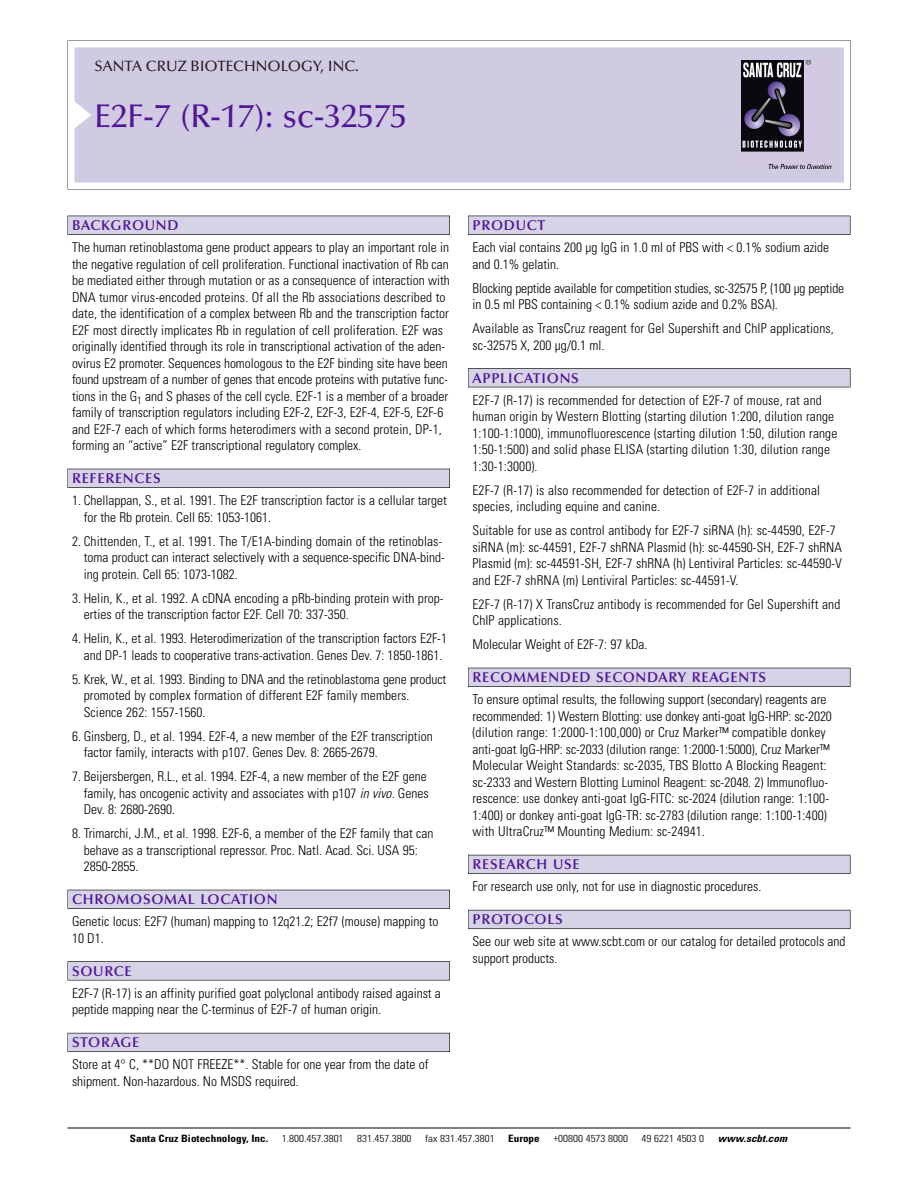
<style>
.page{position:relative;width:918px;height:1188px;background:#fff}
.page>*{position:absolute;margin:0;border:0;box-sizing:border-box;transform-origin:0 0}
.t1{font:500 33px "Optima";color:#511695}
.t2{font:500 15px "Optima";color:#231f20}
.t3{font:600 14.25px "Optima";letter-spacing:.05em;color:#511695}
.t4{font:300 condensed 13.5px/16.5px "Univers";color:#000}
.t5{font:300 condensed 10.2px "Univers";color:#000;scale:1.1 1}
.t6{font:700 condensed 10.2px "Univers";color:#000;scale:1.1 1}
.t7{font:italic 700 condensed 10.2px "Univers";letter-spacing:.005em;color:#000;scale:1.1 1}
.s1{font-style:italic}
</style>
<div class="page">
<svg style="left:68px;top:40px;width:783px;height:149px"></svg>
<div style="left:74px;top:47px;width:770px;height:135px;background:#d1cae3"></div>
<img style="left:741px;top:60px;width:90px;height:108px">
<div style="left:68px;top:216px;width:382px;height:19px;background:#525155"></div>
<div style="left:68px;top:216px;width:381px;height:18px;background:#d7d3e7"></div>
<div style="left:68px;top:469px;width:382px;height:19px;background:#515055"></div>
<div style="left:68px;top:469px;width:381px;height:18px;background:#d7d3e7"></div>
<div style="left:68px;top:890px;width:382px;height:19px;background:#525158"></div>
<div style="left:68px;top:890px;width:381px;height:18px;background:#d7d3e7"></div>
<div style="left:68px;top:961px;width:382px;height:19px;background:#575759"></div>
<div style="left:68px;top:962px;width:381px;height:18px;background:#d7d3e7"></div>
<div style="left:68px;top:1033px;width:382px;height:19px;background:#5b5a62"></div>
<div style="left:68px;top:1033px;width:381px;height:18px;background:#d7d3e7"></div>
<div style="left:468px;top:216px;width:382px;height:19px;background:#525155"></div>
<div style="left:468px;top:216px;width:382px;height:18px;background:#d7d3e7"></div>
<div style="left:468px;top:368px;width:382px;height:19px;background:#525155"></div>
<div style="left:468px;top:369px;width:382px;height:18px;background:#d7d3e7"></div>
<div style="left:468px;top:668px;width:382px;height:19px;background:#525158"></div>
<div style="left:468px;top:668px;width:382px;height:18px;background:#d7d3e7"></div>
<div style="left:468px;top:855px;width:382px;height:19px;background:#54535a"></div>
<div style="left:468px;top:855px;width:382px;height:18px;background:#d7d3e7"></div>
<div style="left:468px;top:910px;width:382px;height:19px;background:#5b5a62"></div>
<div style="left:468px;top:910px;width:382px;height:18px;background:#d7d3e7"></div>
<hr style="left:68px;top:1128px;width:782px;height:1px;background:#000">
<p class="t2" style="left:94px;top:61px;width:266px">SANTA CRUZ BIOTECHNOLOGY, INC.</p>
<h1 class="t1" style="left:94px;top:103px;width:314px">E2F-7 (R-17): sc-32575</h1>
<p class="t3" style="left:72px;top:219px;width:108px">BACKGROUND</p>
<p class="t4" style="left:72px;top:240px;width:379px">The human retinoblastoma gene product appears to play an important role in the negative regulation of cell proliferation. Functional inactivation of Rb can be mediated either through mutation or as a consequence of interaction with DNA tumor virus-encoded proteins. Of all the Rb associations described to date, the identification of a complex between Rb and the transcription factor E2F most directly implicates Rb in regulation of cell proliferation. E2F was originally identified through its role in transcriptional activation of the aden&shy;ovirus E2 promoter. Sequences homologous to the E2F binding site have been found upstream of a number of genes that encode proteins with putative func&shy;tions in the G<sub>1</sub> and S phases of the cell cycle. E2F-1 is a member of a broader family of transcription regulators including E2F-2, E2F-3, E2F-4, E2F-5, E2F-6 and E2F-7 each of which forms heterodimers with a second protein, DP-1, forming an “active” E2F transcriptional regulatory complex.</p>
<p class="t3" style="left:72px;top:473px;width:90px">REFERENCES</p>
<p class="t4" style="left:84px;top:493px;width:365px;text-indent:-12px">1. Chellappan, S., et al. 1991. The E2F transcription factor is a cellular target for the Rb protein. Cell 65: 1053-1061.</p>
<p class="t4" style="left:84px;top:534px;width:363px;text-indent:-12px">2. Chittenden, T., et al. 1991. The T/E1A-binding domain of the retinoblas&shy;toma product can interact selectively with a sequence-specific DNA-bind&shy;ing protein. Cell 65: 1073-1082.</p>
<p class="t4" style="left:84px;top:591px;width:361px;text-indent:-12px">3. Helin, K., et al. 1992. A cDNA encoding a pRb-binding protein with prop&shy;erties of the transcription factor E2F. Cell 70: 337-350.</p>
<p class="t4" style="left:72px;top:631px;width:376px;text-align:center">4. Helin, K., et al. 1993. Heterodimerization of the transcription factors E2F-1 and DP-1 leads to cooperative trans-activation. Genes Dev. 7: 1850-1861.</p>
<p class="t4" style="left:84px;top:672px;width:364px;text-indent:-12px">5. Krek, W., et al. 1993. Binding to DNA and the retinoblastoma gene product promoted by complex formation of different E2F family members.<br>Science 262: 1557-1560.</p>
<p class="t4" style="left:84px;top:729px;width:351px;text-indent:-12px">6. Ginsberg, D., et al. 1994. E2F-4, a new member of the E2F transcription factor family, interacts with p107. Genes Dev. 8: 2665-2679.</p>
<p class="t4" style="left:84px;top:769px;width:347px;text-indent:-12px">7. Beijersbergen, R.L., et al. 1994. E2F-4, a new member of the E2F gene family, has oncogenic activity and associates with p107 <span class="s1">in vivo.</span> Genes<br>Dev. 8: 2680-2690.</p>
<p class="t4" style="left:84px;top:826px;width:351px;text-indent:-12px">8. Trimarchi, J.M., et al. 1998. E2F-6, a member of the E2F family that can behave as a transcriptional repressor. Proc. Natl. Acad. Sci. USA 95:<br>2850-2855.</p>
<p class="t3" style="left:72px;top:894px;width:207px">CHROMOSOMAL LOCATION</p>
<p class="t4" style="left:72px;top:914px;width:368px">Genetic locus: E2F7 (human) mapping to 12q21.2; E2f7 (mouse) mapping to<br>10 D1.</p>
<p class="t3" style="left:72px;top:965px;width:61px">SOURCE</p>
<p class="t4" style="left:72px;top:986px;width:370px">E2F-7 (R-17) is an affinity purified goat polyclonal antibody raised against a peptide mapping near the C-terminus of E2F-7 of human origin.</p>
<p class="t3" style="left:72px;top:1037px;width:69px">STORAGE</p>
<p class="t4" style="left:72px;top:1057px;width:358px">Store at 4° C, **DO NOT FREEZE**. Stable for one year from the date of shipment. Non-hazardous. No MSDS required.</p>
<p class="t3" style="left:473px;top:219px;width:74px">PRODUCT</p>
<p class="t4" style="left:473px;top:240px;width:358px">Each vial contains 200 µg IgG in 1.0 ml of PBS with &lt; 0.1% sodium azide and 0.1% gelatin.</p>
<p class="t4" style="left:473px;top:281px;width:373px">Blocking peptide available for competition studies, sc-32575 P, (100 µg peptide in 0.5 ml PBS containing &lt; 0.1% sodium azide and 0.2% BSA).</p>
<p class="t4" style="left:473px;top:321px;width:363px">Available as TransCruz reagent for Gel Supershift and ChIP applications, sc-32575 X, 200 µg/0.1 ml.</p>
<p class="t3" style="left:473px;top:372px;width:108px">APPLICATIONS</p>
<p class="t4" style="left:473px;top:393px;width:366px">E2F-7 (R-17) is recommended for detection of E2F-7 of mouse, rat and human origin by Western Blotting (starting dilution 1:200, dilution range 1:100-1:1000), immunofluorescence (starting dilution 1:50, dilution range 1:50-1:500) and solid phase ELISA (starting dilution 1:30, dilution range 1:30-1:3000).</p>
<p class="t4" style="left:473px;top:483px;width:349px">E2F-7 (R-17) is also recommended for detection of E2F-7 in additional species, including equine and canine.</p>
<p class="t4" style="left:473px;top:523px;width:371px">Suitable for use as control antibody for E2F-7 siRNA (h): sc-44590, E2F-7 siRNA (m): sc-44591, E2F-7 shRNA Plasmid (h): sc-44590-SH, E2F-7 shRNA Plasmid (m): sc-44591-SH, E2F-7 shRNA (h) Lentiviral Particles: sc-44590-V and E2F-7 shRNA (m) Lentiviral Particles: sc-44591-V.</p>
<p class="t4" style="left:473px;top:597px;width:369px">E2F-7 (R-17) X TransCruz antibody is recommended for Gel Supershift and<br>ChIP applications.</p>
<p class="t4" style="left:473px;top:637px;width:177px">Molecular Weight of E2F-7: 97 kDa.</p>
<p class="t3" style="left:473px;top:672px;width:295px">RECOMMENDED SECONDARY REAGENTS</p>
<p class="t4" style="left:473px;top:692px;width:361px">To ensure optimal results, the following support (secondary) reagents are recommended: 1) Western Blotting: use donkey anti-goat IgG-HRP: sc-2020 (dilution range: 1:2000-1:100,000) or Cruz Marker™ compatible donkey anti-goat IgG-HRP: sc-2033 (dilution range: 1:2000-1:5000), Cruz Marker™ Molecular Weight Standards: sc-2035, TBS Blotto A Blocking Reagent: sc-2333 and Western Blotting Luminol Reagent: sc-2048. 2) Immunofluo&shy;rescence: use donkey anti-goat IgG-FITC: sc-2024 (dilution range: 1:100- 1:400) or donkey anti-goat IgG-TR: sc-2783 (dilution range: 1:100-1:400) with UltraCruz™ Mounting Medium: sc-24941.</p>
<p class="t3" style="left:473px;top:859px;width:109px">RESEARCH USE</p>
<p class="t4" style="left:473px;top:879px;width:290px">For research use only, not for use in diagnostic procedures.</p>
<p class="t3" style="left:473px;top:914px;width:92px">PROTOCOLS</p>
<p class="t4" style="left:473px;top:934px;width:375px">See our web site at www.scbt.com or our catalog for detailed protocols and support products.</p>
<p class="t6" style="left:130px;top:1135px;width:127px">Santa Cruz Biotechnology, Inc.</p>
<p class="t5" style="left:282px;top:1135px;width:58px">1.800.457.3801</p>
<p class="t5" style="left:357px;top:1135px;width:51px">831.457.3800</p>
<p class="t5" style="left:425px;top:1135px;width:65px">fax 831.457.3801</p>
<p class="t6" style="left:508px;top:1135px;width:30px">Europe</p>
<p class="t5" style="left:553px;top:1135px;width:69px">+00800 4573 8000</p>
<p class="t5" style="left:642px;top:1135px;width:58px">49 6221 4503 0</p>
<p class="t7" style="left:718px;top:1135px;width:64px">www.scbt.com</p>
</div>
